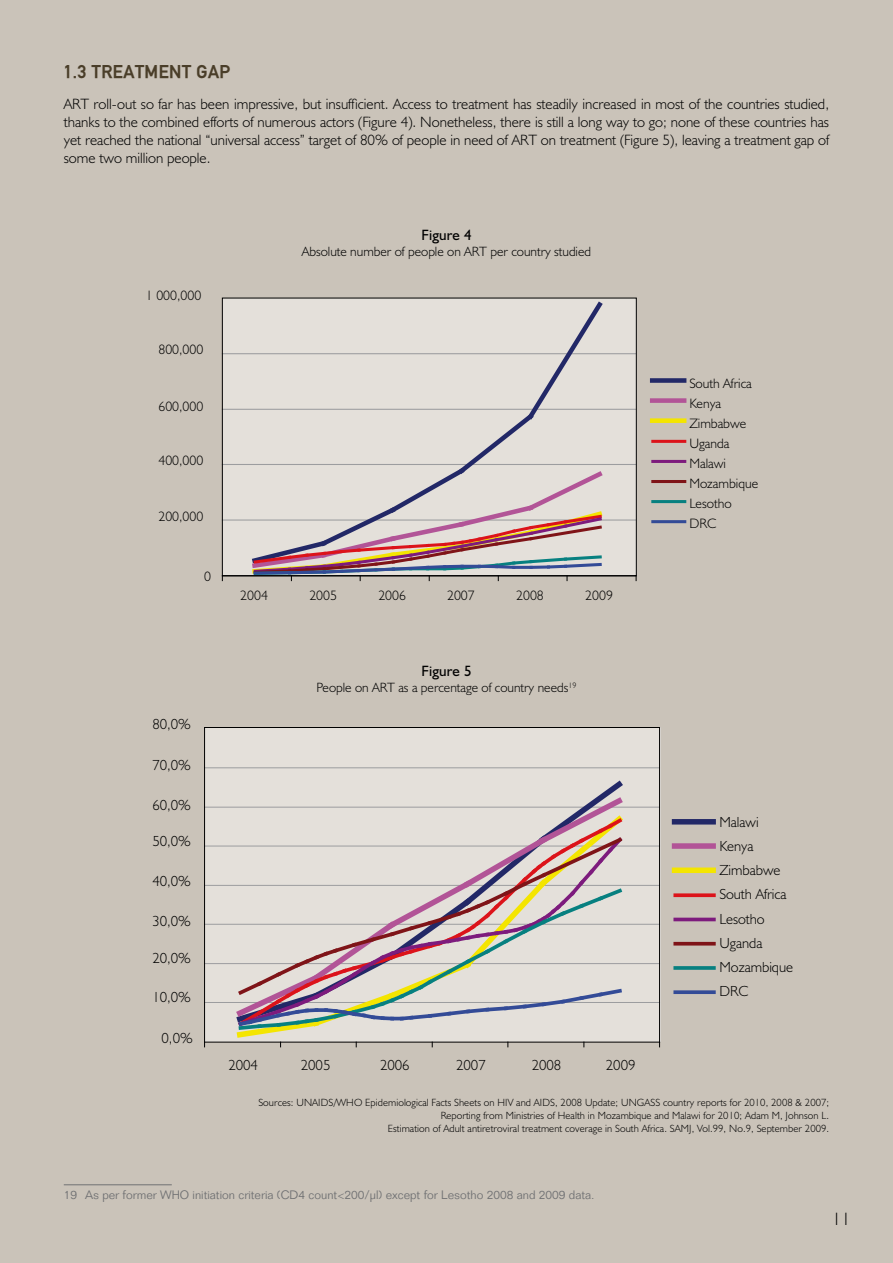
<style>
.page{position:relative;width:893px;height:1263px;background:#cac3b9}
.page>*{position:absolute;margin:0;border:0;box-sizing:border-box;transform-origin:0 0}
.t1{font:700 18px "DIN Mittelschrift";letter-spacing:.01em;color:#4a3e29}
.t2{font:300 18px "Humanist 521 BT";color:#000}
.t3{font:300 15px/18px "Humanist 521 BT";color:#000;text-align:justify}
.t4{font:15px "Humanist 521 BT";letter-spacing:.01em;color:#000}
.t5{font:300 14.7px/24.3px "Humanist 521 BT";color:#000}
.t6{font:300 13.65px/20.1px "Humanist 521 BT";color:#000}
.t7{font:300 13.5px "Humanist 521 BT";color:#000}
.t8{font:300 12px "Folio";color:#707173}
.t9{font:300 10.5px/12.6px "Humanist 521 BT";letter-spacing:.01em;color:#000;text-align:right}
</style>
<div class="page">
<div style="left:222px;top:298px;width:414px;height:278px;background:#e4e0da"></div>
<div style="left:204px;top:727px;width:456px;height:315px;background:#e4e0da"></div>
<hr style="left:64px;top:1184px;width:108px;height:1px;background:#707173">
<hr style="left:222px;top:519px;width:413px;height:2px;background:#9c9d9f">
<hr style="left:222px;top:464px;width:413px;height:1px;background:#9c9d9f">
<hr style="left:222px;top:409px;width:413px;height:1px;background:#9c9d9f">
<hr style="left:222px;top:353px;width:413px;height:1px;background:#9c9d9f">
<hr style="left:222px;top:576px;width:414px;height:1px;background:#000">
<svg style="left:249px;top:301px;width:357px;height:280px"></svg>
<div style="left:652px;top:378px;width:32px;height:5px;background:#222867"></div>
<div style="left:652px;top:398px;width:32px;height:5px;background:#b25497"></div>
<div style="left:652px;top:418px;width:32px;height:5px;background:#f4e500"></div>
<hr style="left:653px;top:440px;width:32px;height:3px;background:#dc131a">
<hr style="left:653px;top:460px;width:32px;height:3px;background:#7d1b7d">
<hr style="left:653px;top:480px;width:32px;height:3px;background:#7f1418">
<hr style="left:653px;top:500px;width:32px;height:3px;background:#078080">
<hr style="left:653px;top:520px;width:32px;height:3px;background:#334b97">
<div style="left:222px;top:298px;width:415px;height:278px;border:1px solid #000"></div>
<hr style="left:205px;top:1002px;width:454px;height:1px;background:#9c9d9f">
<hr style="left:205px;top:963px;width:454px;height:1px;background:#9c9d9f">
<hr style="left:205px;top:924px;width:454px;height:1px;background:#9c9d9f">
<hr style="left:205px;top:885px;width:454px;height:1px;background:#9c9d9f">
<hr style="left:205px;top:845px;width:454px;height:1px;background:#9c9d9f">
<hr style="left:205px;top:807px;width:454px;height:1px;background:#9c9d9f">
<hr style="left:205px;top:767px;width:454px;height:1px;background:#9c9d9f">
<div style="left:675px;top:819px;width:38px;height:5px;background:#222867"></div>
<div style="left:675px;top:843px;width:38px;height:6px;background:#b25497"></div>
<div style="left:675px;top:867px;width:38px;height:6px;background:#f4e500"></div>
<svg style="left:675px;top:893px;width:39px;height:4px"></svg>
<hr style="left:675px;top:918px;width:39px;height:3px;background:#7d1b7d">
<hr style="left:675px;top:942px;width:39px;height:3px;background:#7f1418">
<svg style="left:675px;top:966px;width:39px;height:4px"></svg>
<svg style="left:675px;top:990px;width:39px;height:4px"></svg>
<hr style="left:205px;top:1042px;width:455px;height:1px;background:#000">
<svg style="left:232px;top:780px;width:395px;height:267px"></svg>
<hr style="left:205px;top:727px;width:455px;height:1px;background:#000">
<hr style="left:204px;top:727px;width:1px;height:315px;background:#000">
<hr style="left:659px;top:728px;width:1px;height:314px;background:#000">
<p class="t1" style="left:64px;top:61px;width:168px">1.3 TREATMENT GAP</p>
<p class="t3" style="left:64px;top:94px;width:767px">ART roll-out so far has been impressive, but insufficient. Access to treatment has steadily increased in most of the countries studied, thanks to the combined efforts of numerous actors (Figure 4). Nonetheless, there is still a long way to go; none of these countries has yet reached the national “universal access” target of 80% of people in need of ART on treatment (Figure 5), leaving a treatment gap of some two million people.</p>
<p class="t6" style="left:146px;top:285px;width:57px">1 000,000</p>
<p class="t6" style="left:158px;top:339px;width:46px">800,000</p>
<p class="t6" style="left:158px;top:396px;width:46px">600,000</p>
<p class="t6" style="left:158px;top:450px;width:46px">400,000</p>
<p class="t6" style="left:158px;top:506px;width:46px">200,000</p>
<p class="t6" style="left:204px;top:566px;width:8px">0</p>
<p class="t4" style="left:421px;top:226px;width:52px">Figure 4</p>
<p class="t7" style="left:302px;top:243px;width:291px">Absolute number of people on ART per country studied</p>
<p class="t6" style="left:240px;top:585px;width:29px">2004</p>
<p class="t6" style="left:309px;top:585px;width:29px">2005</p>
<p class="t6" style="left:378px;top:585px;width:29px">2006</p>
<p class="t6" style="left:447px;top:585px;width:29px">2007</p>
<p class="t6" style="left:516px;top:585px;width:29px">2008</p>
<p class="t6" style="left:585px;top:585px;width:29px">2009</p>
<p class="t6" style="left:689px;top:373px;width:70px">South Africa<br>Kenya<br>Zimbabwe<br>Uganda<br>Malawi<br>Mozambique<br>Lesotho<br>DRC</p>
<p class="t5" style="left:152px;top:711px;width:40px">80,0%</p>
<p class="t5" style="left:152px;top:753px;width:40px">70,0%</p>
<p class="t5" style="left:152px;top:792px;width:40px">60,0%</p>
<p class="t5" style="left:152px;top:828px;width:40px">50,0%</p>
<p class="t5" style="left:152px;top:868px;width:40px">40,0%</p>
<p class="t5" style="left:152px;top:908px;width:40px">30,0%</p>
<p class="t5" style="left:152px;top:946px;width:40px">20,0%</p>
<p class="t5" style="left:152px;top:984px;width:40px">10,0%</p>
<p class="t5" style="left:162px;top:1026px;width:33px">0,0%</p>
<p class="t4" style="left:421px;top:661px;width:52px">Figure 5</p>
<p class="t7" style="left:317px;top:679px;width:261px">People on ART as a percentage of country needs<sup>19</sup></p>
<p class="t5" style="left:228px;top:1052px;width:31px">2004</p>
<p class="t5" style="left:301px;top:1052px;width:31px">2005</p>
<p class="t5" style="left:380px;top:1052px;width:31px">2006</p>
<p class="t5" style="left:456px;top:1052px;width:31px">2007</p>
<p class="t5" style="left:532px;top:1052px;width:31px">2008</p>
<p class="t5" style="left:606px;top:1052px;width:31px">2009</p>
<p class="t5" style="left:719px;top:809px;width:75px">Malawi<br>Kenya<br>Zimbabwe<br>South Africa<br>Lesotho<br>Uganda<br>Mozambique<br>DRC</p>
<p class="t9" style="left:258px;top:1096px;width:572px">Sources: UNAIDS/WHO Epidemiological Facts Sheets on HIV and AIDS, 2008 Update; UNGASS country reports for 2010, 2008 &amp; 2007;<br>Reporting from Ministries of Health in Mozambique and Malawi for 2010; Adam M, Johnson L.<br>Estimation of Adult antiretroviral treatment coverage in South Africa. SAMJ, Vol.99, No.9, September 2009.</p>
<p class="t8" style="left:64px;top:1188px;width:532px">19 As per former WHO initiation criteria (CD4 count&lt;200/µl) except for Lesotho 2008 and 2009 data.</p>
<p class="t2" style="left:832px;top:1208px;width:20px">11</p>
</div>
